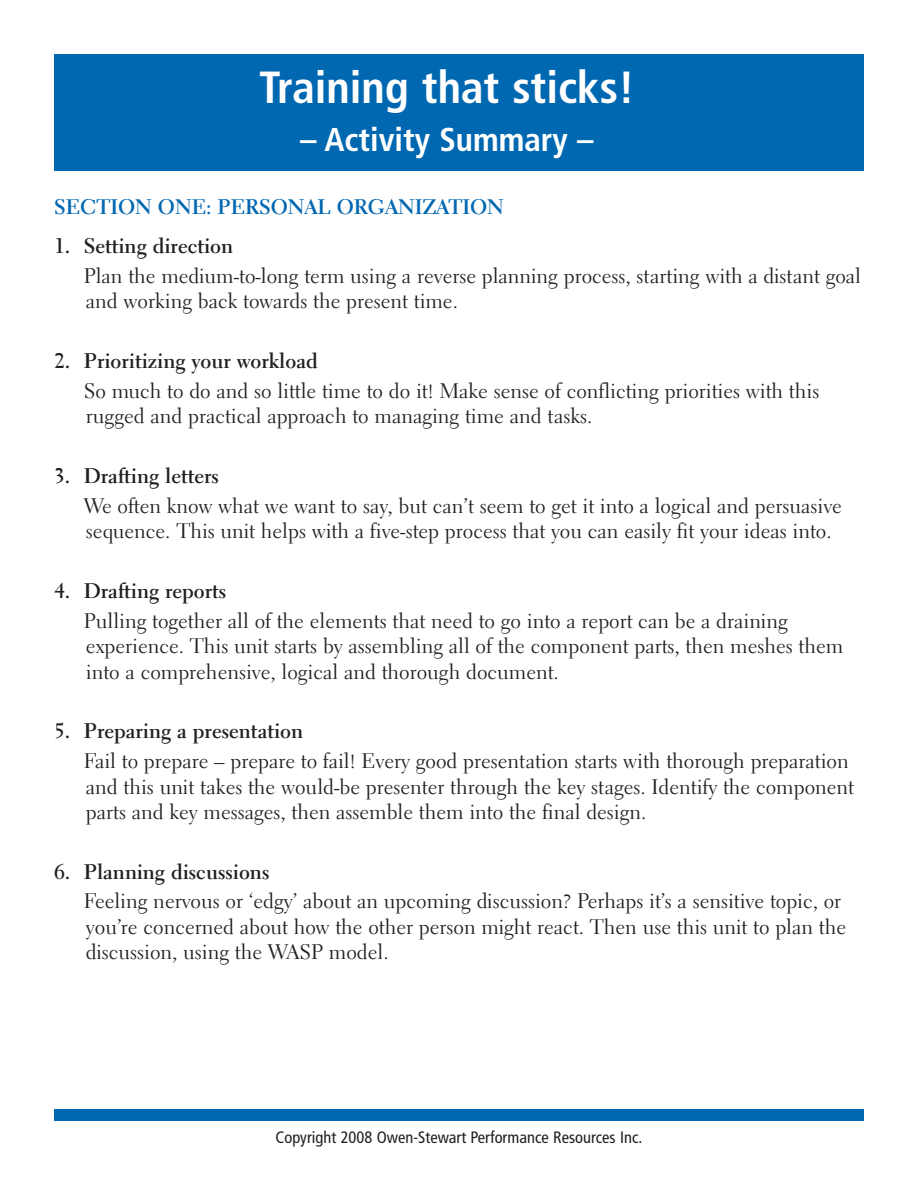
<style>
.page{position:relative;width:918px;height:1188px;background:#fff}
.page>*{position:absolute;margin:0;border:0;box-sizing:border-box;transform-origin:0 0}
.t1{font:700 condensed 45px "Frutiger";color:#fff}
.t2{font:700 condensed 33px "Frutiger";color:#fff}
.t3{font:21px/25.5px "Electra LH";color:#231f20}
.t4{font:700 21px "Electra LH";color:#231f20}
.t5{font:700 21px "Electra LH";color:#0067b1}
.t6{font:condensed 16.5px "Frutiger";color:#231f20}
</style>
<div class="page">
<div style="left:54px;top:54px;width:810px;height:117px;background:#0067b1"></div>
<div style="left:54px;top:1109px;width:810px;height:11px;background:#0067b1"></div>
<h1 class="t1" style="left:259px;top:65px;width:377px">Training that sticks!</h1>
<h2 class="t2" style="left:300px;top:123px;width:295px">– Activity Summary –</h2>
<p class="t5" style="left:54px;top:197px;width:452px">SECTION ONE: PERSONAL ORGANIZATION</p>
<p class="t4" style="left:54px;top:235px;width:181px">1. Setting direction</p>
<p class="t3" style="left:84px;top:264px;width:779px">Plan the medium-to-long term using a reverse planning process, starting with a distant goal and working back towards the present time.</p>
<p class="t4" style="left:54px;top:350px;width:265px">2. Prioritizing your workload</p>
<p class="t3" style="left:84px;top:379px;width:737px">So much to do and so little time to do it! Make sense of conflicting priorities with this rugged and practical approach to managing time and tasks.</p>
<p class="t4" style="left:54px;top:465px;width:166px">3. Drafting letters</p>
<p class="t3" style="left:84px;top:494px;width:760px">We often know what we want to say, but can’t seem to get it into a logical and persuasive sequence. This unit helps with a five-step process that you can easily fit your ideas into.</p>
<p class="t4" style="left:54px;top:580px;width:174px">4. Drafting reports</p>
<p class="t3" style="left:84px;top:609px;width:761px">Pulling together all of the elements that need to go into a report can be a draining experience. This unit starts by assembling all of the component parts, then meshes them into a comprehensive, logical and thorough document.</p>
<p class="t4" style="left:54px;top:721px;width:251px">5. Preparing a presentation</p>
<p class="t3" style="left:84px;top:749px;width:772px">Fail to prepare – prepare to fail! Every good presentation starts with thorough preparation and this unit takes the would-be presenter through the key stages. Identify the component parts and key messages, then assemble them into the final design.</p>
<p class="t4" style="left:54px;top:861px;width:217px">6. Planning discussions</p>
<p class="t3" style="left:84px;top:890px;width:764px">Feeling nervous or ‘edgy’ about an upcoming discussion? Perhaps it’s a sensitive topic, or you’re concerned about how the other person might react. Then use this unit to plan the discussion, using the WASP model.</p>
<p class="t6" style="left:276px;top:1130px;width:368px">Copyright 2008 Owen-Stewart Performance Resources Inc.</p>
</div>
